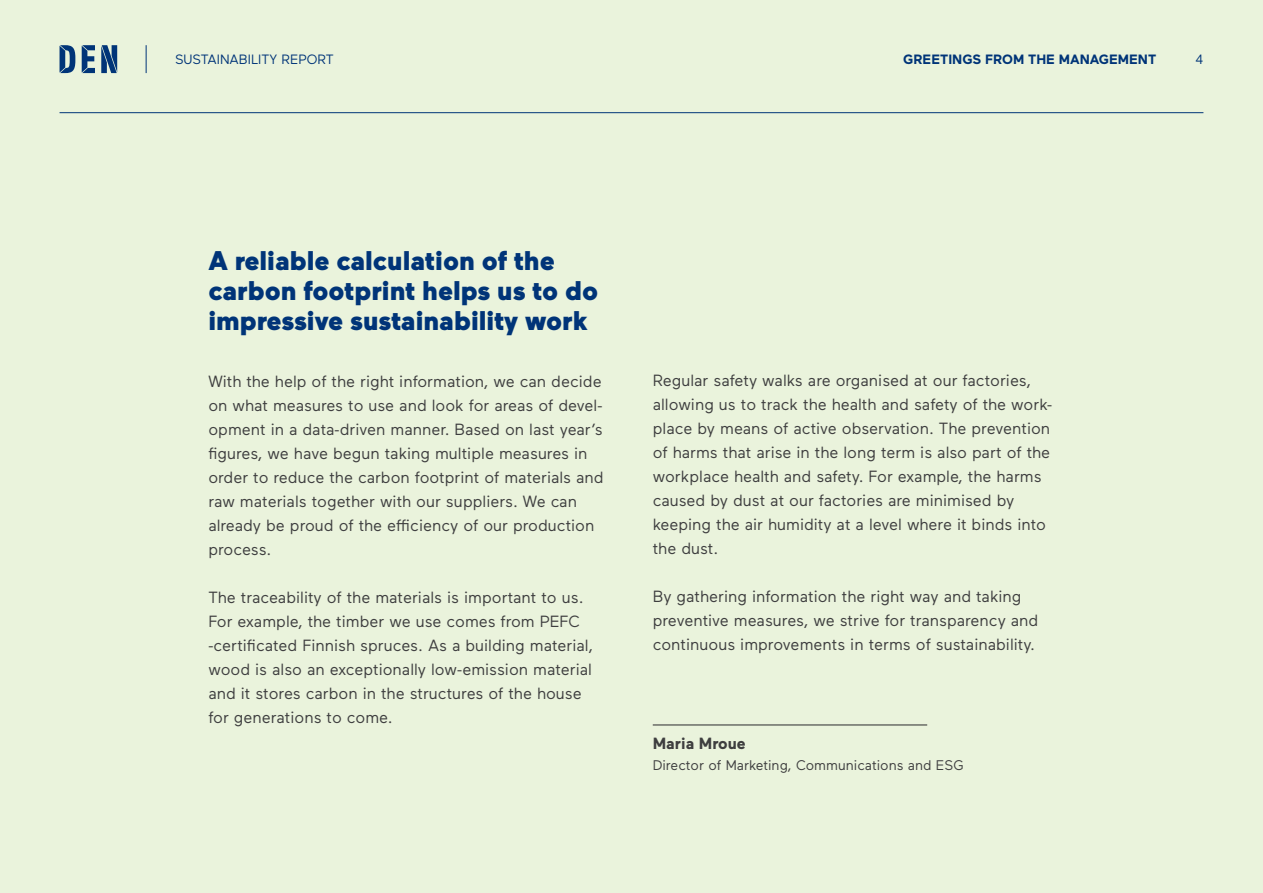
<style>
.page{position:relative;width:1263px;height:893px;background:#eaf3dc}
.page>*{position:absolute;margin:0;border:0;box-sizing:border-box;transform-origin:0 0}
.Otsikko{font:900 27px/30px "Maax";color:#003478}
.Leipis{font:16.2px/24px "Maax";color:#3e3e3f}
.Leipis-2{font:700 16.2px "Maax";color:#3e3e3f}
.Leipis-3{font:13.95px "Maax";color:#3e3e3f}
.ylä{font:700 13.5px "Maax";color:#003478}
.t1{font:13.5px "Maax";color:#003478}
</style>
<div class="page">
<hr style="left:60px;top:112px;width:1143px;height:1px;background:#003478">
<hr style="left:653px;top:724px;width:274px;height:1px;background:#3e3e3f">
<svg style="left:82px;top:45px;width:13px;height:28px"></svg>
<svg style="left:101px;top:45px;width:16px;height:28px"></svg>
<svg style="left:60px;top:45px;width:15px;height:28px"></svg>
<svg style="left:146px;top:45px;width:1px;height:28px"></svg>
<p class="t1" style="left:175px;top:51px;width:160px">SUSTAINABILITY REPORT</p>
<p class="ylä" style="left:903px;top:51px;width:255px">GREETINGS FROM THE MANAGEMENT</p>
<p class="t1" style="left:1195px;top:51px;width:9px">4</p>
<p class="Otsikko" style="left:208px;top:244px;width:391px">A reliable calculation of the carbon footprint helps us to do impressive sustainability work</p>
<p class="Leipis" style="left:208px;top:368px;width:397px">With the help of the right information, we can decide on what measures to use and look for areas of devel&shy;opment in a data-driven manner. Based on last year’s figures, we have begun taking multiple measures in order to reduce the carbon footprint of materials and raw materials together with our suppliers. We can already be proud of the efficiency of our production process.</p>
<p class="Leipis" style="left:208px;top:584px;width:386px">The traceability of the materials is important to us.<br>For example, the timber we use comes from PEFC -certificated Finnish spruces. As a building material, wood is also an exceptionally low-emission material and it stores carbon in the structures of the house for generations to come.</p>
<p class="Leipis" style="left:653px;top:368px;width:401px">Regular safety walks are organised at our factories, allowing us to track the health and safety of the work&shy;place by means of active observation. The prevention of harms that arise in the long term is also part of the workplace health and safety. For example, the harms caused by dust at our factories are minimised by keeping the air humidity at a level where it binds into the dust.</p>
<p class="Leipis" style="left:653px;top:584px;width:387px">By gathering information the right way and taking preventive measures, we strive for transparency and continuous improvements in terms of sustainability.</p>
<p class="Leipis-2" style="left:653px;top:733px;width:94px">Maria Mroue</p>
<p class="Leipis-3" style="left:653px;top:756px;width:312px">Director of Marketing, Communications and ESG</p>
</div>
